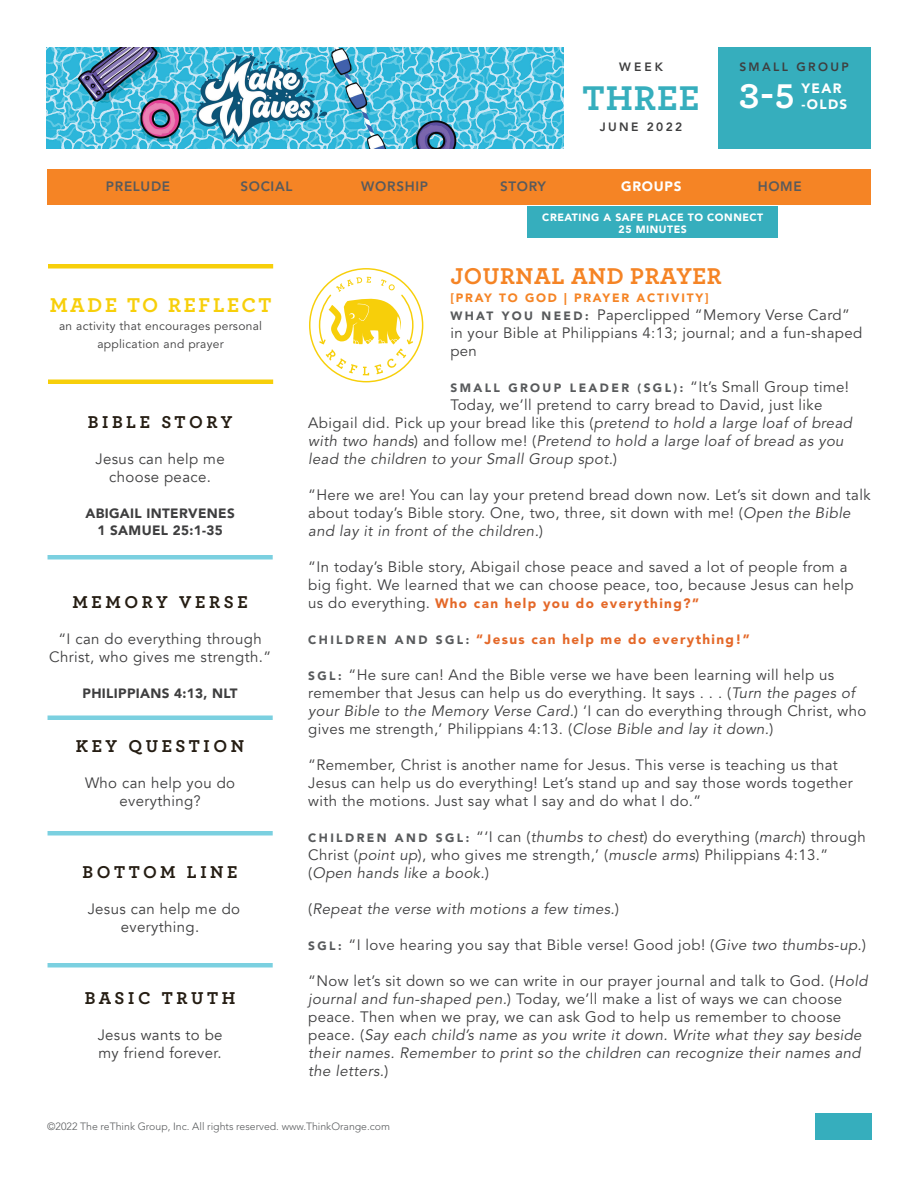
<style>
.page{position:relative;width:918px;height:1188px;background:#fff}
.page>*{position:absolute;margin:0;border:0;box-sizing:border-box;transform-origin:0 0}
.t1{font:700 36px "Archer Pro";letter-spacing:.025em;color:#36aebd}
.t2{font:700 36px "Archer Pro";color:#fff}
.t3{font:700 24px "Archer Pro";letter-spacing:.025em;color:#f58425}
.t4{font:700 21px "Archer Pro";letter-spacing:.125em;color:#f7cf0a}
.t5{font:700 18px "Archer Pro";letter-spacing:.2em;color:#251d13}
.t6{font:15px/18px "Avenir LT Std";letter-spacing:.025em;color:#3e3e3f}
.t7{font:italic 15px/18px "Avenir LT Std";letter-spacing:.025em;color:#3e3e3f}
.t8{font:15px/18px "Avenir";letter-spacing:.025em;color:#3e3e3f;text-align:center}
.t9{font:900 13.5px "Avenir LT Std";letter-spacing:.1em;color:#e46828}
.t10{font:900 13.5px/18px "Avenir";letter-spacing:.025em;color:#3e3e3f;text-align:center}
.t11{font:800 13.5px "Avenir LT Std";letter-spacing:.05em;color:#585a5c}
.t12{font:900 13.5px/16.2px "Avenir LT Std";letter-spacing:.1em;color:#fff}
.t13{font:12px/18px "Avenir LT Std";letter-spacing:.025em;color:#3e3e3f;text-align:center}
.t14{font:900 12px "Avenir LT Std";letter-spacing:.2em;color:#585a5c}
.t15{font:900 12px "Avenir LT Std";letter-spacing:.15em;color:#f58425}
.t16{font:800 12px "Avenir LT Std";letter-spacing:.2em;color:#3e3e3f}
.t17{font:300 10.5px "Avenir LT Std";color:#585a5c}
.t18{font:900 10.5px/12px "Avenir LT Std";letter-spacing:.05em;color:#fff;text-align:center}
.s1{font-weight:900;font-size:12px;color:#585a5c}
.s2{font-weight:400;font-size:15px;color:#3e3e3f}
.s3{font-style:normal}
.s4{font-style:italic}
.s5{font-size:12px;color:#585a5c}
</style>
<div class="page">
<img style="left:46px;top:47px;width:518px;height:102px">
<div style="left:717px;top:47px;width:154px;height:102px;background:#36aebd"></div>
<div style="left:48px;top:555px;width:225px;height:5px;background:#7bd0e0"></div>
<hr style="left:48px;top:716px;width:225px;height:4px;background:#7bd0e0">
<div style="left:48px;top:831px;width:225px;height:5px;background:#7bd0e0"></div>
<div style="left:48px;top:963px;width:225px;height:5px;background:#7bd0e0"></div>
<svg style="left:309px;top:268px;width:114px;height:114px"></svg>
<hr style="left:48px;top:380px;width:225px;height:4px;background:#f7cf0a">
<hr style="left:48px;top:264px;width:225px;height:4px;background:#f7cf0a">
<div style="left:47px;top:170px;width:824px;height:36px;background:#f58425"></div>
<div style="left:815px;top:1113px;width:57px;height:27px;background:#36aebd"></div>
<div style="left:527px;top:206px;width:251px;height:32px;background:#36aebd"></div>
<p class="t16" style="left:619px;top:59px;width:45px">WEEK</p>
<h1 class="t1" style="left:583px;top:69px;width:118px">THREE</h1>
<p class="t16" style="left:600px;top:120px;width:84px">JUNE 2022</p>
<p class="t16" style="left:739px;top:59px;width:111px">SMALL GROUP</p>
<h1 class="t2" style="left:739px;top:68px;width:57px">3-5</h1>
<p class="t12" style="left:802px;top:80px;width:47px">YEAR -OLDS</p>
<p class="t11" style="left:106px;top:178px;width:66px">PRELUDE</p>
<p class="t11" style="left:240px;top:178px;width:54px">SOCIAL</p>
<p class="t11" style="left:361px;top:178px;width:68px">WORSHIP</p>
<p class="t11" style="left:500px;top:178px;width:47px">STORY</p>
<p class="t12" style="left:621px;top:178px;width:62px">GROUPS</p>
<p class="t11" style="left:758px;top:178px;width:46px">HOME</p>
<p class="t18" style="left:542px;top:211px;width:223px">CREATING A SAFE PLACE TO CONNECT<br>25 MINUTES</p>
<h2 class="t3" style="left:450px;top:257px;width:273px">JOURNAL AND PRAYER</h2>
<p class="t15" style="left:450px;top:290px;width:260px">[PRAY TO GOD | PRAYER ACTIVITY]</p>
<p class="t6" style="left:450px;top:306px;width:413px"><span class="s1">W H AT Y O U N E E D :</span> Paperclipped “Memory Verse Card” in your Bible at Philippians 4:13; journal; and a fun-shaped pen</p>
<p class="t14" style="left:450px;top:380px;width:400px">SMALL GROUP LEADER (SGL): <span class="s2">“It’s Small Group time!</span></p>
<p class="t7" style="left:308px;top:396px;width:545px;text-indent:142px"><span class="s3">Today, we’ll pretend to carry bread to David, just like Abigail did. Pick up your bread like this (</span>pretend to hold a large loaf of bread with two hands<span class="s3">) and follow me! (</span>Pretend to hold a large loaf of bread as you lead the children to your Small Group spot.<span class="s3">)</span></p>
<p class="t6" style="left:308px;top:486px;width:564px">“Here we are! You can lay your pretend bread down now. Let’s sit down and talk about today’s Bible story. One, two, three, sit down with me! (<span class="s4">Open the Bible and lay it in front of the children.</span>)</p>
<p class="t6" style="left:308px;top:558px;width:547px">“In today’s Bible story, Abigail chose peace and saved a lot of people from a big fight. We learned that we can choose peace, too, because Jesus can help</p>
<p class="t9" style="left:308px;top:595px;width:392px"><span class="s2">us do everything.</span> Who can help you do everything?”</p>
<p class="t9" style="left:308px;top:631px;width:443px"><span class="s5">CHILDREN AND SGL:</span> “Jesus can help me do everything!”</p>
<p class="t6" style="left:308px;top:666px;width:560px"><span class="s1">S G L :</span> “He sure can! And the Bible verse we have been learning will help us remember that Jesus can help us do everything. It says . . . (<span class="s4">Turn the pages of your Bible to the Memory Verse Card.</span>) ‘I can do everything through Christ, who gives me strength,’ Philippians 4:13. (<span class="s4">Close Bible and lay it down.</span>)</p>
<p class="t6" style="left:308px;top:756px;width:546px">“Remember, Christ is another name for Jesus. This verse is teaching us that<br>Jesus can help us do everything! Let’s stand up and say those words together with the motions. Just say what I say and do what I do.”</p>
<p class="t6" style="left:308px;top:828px;width:559px"><span class="s1">C H I L D R E N A N D S G L :</span> “‘I can (<span class="s4">thumbs to chest</span>) do everything (<span class="s4">march</span>) through<br>Christ (<span class="s4">point up</span>), who gives me strength,’ (<span class="s4">muscle arms</span>) Philippians 4:13.” (<span class="s4">Open hands like a book.</span>)</p>
<p class="t7" style="left:308px;top:900px;width:312px"><span class="s3">(</span>Repeat the verse with motions a few times.<span class="s3">)</span></p>
<p class="t6" style="left:308px;top:936px;width:559px"><span class="s1">S G L :</span> “I love hearing you say that Bible verse! Good job! (<span class="s4">Give two thumbs-up.</span>)</p>
<p class="t6" style="left:308px;top:972px;width:561px">“Now let’s sit down so we can write in our prayer journal and talk to God. (<span class="s4">Hold journal and fun-shaped pen.</span>) Today, we’ll make a list of ways we can choose peace. Then when we pray, we can ask God to help us remember to choose peace. (<span class="s4">Say each child’s name as you write it down. Write what they say beside their names. Remember to print so the children can recognize their names and the letters.</span>)</p>
<h3 class="t4" style="left:50px;top:288px;width:223px">MADE TO REFLECT</h3>
<p class="t13" style="left:59px;top:317px;width:205px">an activity that encourages personal application and prayer</p>
<p class="t5" style="left:88px;top:407px;width:146px">BIBLE STORY</p>
<p class="t8" style="left:96px;top:450px;width:131px">Jesus can help me choose peace.</p>
<p class="t10" style="left:85px;top:503px;width:151px">ABIGAIL INTERVENES<br>1 SAMUEL 25:1-35</p>
<p class="t5" style="left:72px;top:587px;width:177px">MEMORY VERSE</p>
<p class="t8" style="left:49px;top:630px;width:224px">“I can do everything through<br>Christ, who gives me strength.”</p>
<p class="t10" style="left:83px;top:683px;width:157px">PHILIPPIANS 4:13, NLT</p>
<p class="t5" style="left:76px;top:731px;width:170px">KEY QUESTION</p>
<p class="t8" style="left:85px;top:774px;width:152px">Who can help you do everything?</p>
<p class="t5" style="left:83px;top:857px;width:156px">BOTTOM LINE</p>
<p class="t8" style="left:88px;top:900px;width:154px">Jesus can help me do everything.</p>
<p class="t5" style="left:85px;top:983px;width:152px">BASIC TRUTH</p>
<p class="t8" style="left:98px;top:1026px;width:126px;text-align:left">Jesus wants to be my friend forever.</p>
<p class="t17" style="left:47px;top:1120px;width:344px">©2022 The reThink Group, Inc. All rights reserved. www.ThinkOrange.com</p>
</div>
